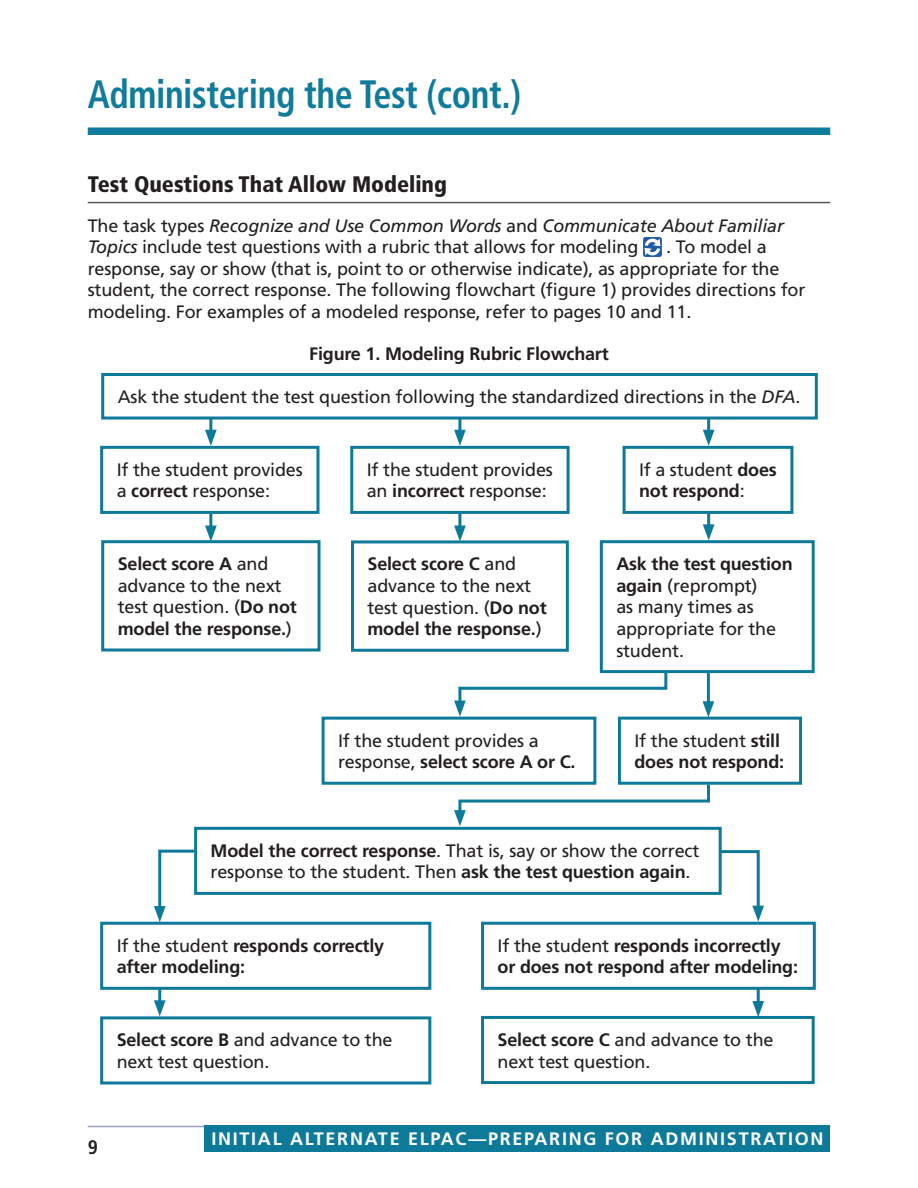
<style>
.page{position:relative;width:918px;height:1188px;background:#fff}
.page>*{position:absolute;margin:0;border:0;box-sizing:border-box;transform-origin:0 0}
.t1{font:700 condensed 39.6px "Frutiger LT Pro";letter-spacing:-.01em;color:#107b9a;scale:.91 1}
.t2{font:900 condensed 22.5px "Frutiger LT Pro";color:#231f20}
.t3{font:700 condensed 19.5px "Frutiger LT Pro";color:#231f20}
.Body_Text{font:18px/21.6px "Frutiger LT Pro";letter-spacing:-.01em;color:#231f20}
.Body_Text-2{font:700 18px/21.6px "Frutiger LT Pro";letter-spacing:-.01em;color:#231f20}
.t4{font:700 18px "Frutiger LT Pro";letter-spacing:.095em;color:#fff}
.Figure_Caption{font:700 18px "Frutiger LT Pro";letter-spacing:-.01em;color:#231f20}
.s1{font-style:italic}
.s2{font-weight:700}
.s3{font-weight:400}
</style>
<div class="page">
<hr style="left:88px;top:1126px;width:742px;height:1px;background:#9a9fc3">
<div style="left:205px;top:1125px;width:625px;height:27px;background:#0d7a9a"></div>
<div style="left:88px;top:128px;width:742px;height:7px;background:#107b9a"></div>
<hr style="left:88px;top:202px;width:742px;height:1px;background:#57585a">
<img style="left:643px;top:238px;width:19px;height:18px">
<div style="left:101px;top:373px;width:717px;height:47px;border:3px solid #0d7a9a"></div>
<hr style="left:209px;top:418px;width:3px;height:17px;background:#0d7a9a">
<svg style="left:205px;top:430px;width:12px;height:16px"></svg>
<div style="left:100px;top:446px;width:219px;height:68px;border:3px solid #0d7a9a"></div>
<hr style="left:209px;top:513px;width:3px;height:18px;background:#0d7a9a">
<svg style="left:205px;top:526px;width:12px;height:14px"></svg>
<div style="left:101px;top:540px;width:220px;height:111px;border:3px solid #0d7a9a"></div>
<hr style="left:458px;top:417px;width:3px;height:18px;background:#0d7a9a">
<svg style="left:454px;top:430px;width:12px;height:16px"></svg>
<div style="left:350px;top:446px;width:220px;height:68px;border:3px solid #0d7a9a"></div>
<hr style="left:458px;top:513px;width:3px;height:18px;background:#0d7a9a">
<svg style="left:454px;top:526px;width:12px;height:14px"></svg>
<div style="left:351px;top:540px;width:218px;height:112px;border:3px solid #0d7a9a"></div>
<hr style="left:707px;top:417px;width:3px;height:18px;background:#0d7a9a">
<svg style="left:703px;top:430px;width:12px;height:16px"></svg>
<div style="left:623px;top:446px;width:170px;height:68px;border:3px solid #0d7a9a"></div>
<hr style="left:707px;top:512px;width:3px;height:18px;background:#0d7a9a">
<svg style="left:703px;top:524px;width:12px;height:16px"></svg>
<div style="left:600px;top:540px;width:215px;height:133px;border:3px solid #0d7a9a"></div>
<svg style="left:454px;top:668px;width:215px;height:49px"></svg>
<div style="left:322px;top:717px;width:274px;height:68px;border:3px solid #0d7a9a"></div>
<hr style="left:707px;top:671px;width:3px;height:36px;background:#0d7a9a">
<svg style="left:703px;top:701px;width:11px;height:16px"></svg>
<div style="left:618px;top:717px;width:184px;height:68px;border:3px solid #0d7a9a"></div>
<svg style="left:454px;top:782px;width:257px;height:44px"></svg>
<div style="left:194px;top:827px;width:528px;height:68px;border:3px solid #0d7a9a"></div>
<svg style="left:154px;top:848px;width:43px;height:74px"></svg>
<div style="left:100px;top:922px;width:331px;height:68px;border:3px solid #0d7a9a"></div>
<hr style="left:158px;top:988px;width:3px;height:18px;background:#0d7a9a">
<svg style="left:154px;top:1000px;width:12px;height:16px"></svg>
<div style="left:100px;top:1016px;width:331px;height:69px;border:3px solid #0d7a9a"></div>
<svg style="left:717px;top:849px;width:47px;height:73px"></svg>
<div style="left:481px;top:922px;width:335px;height:68px;border:3px solid #0d7a9a"></div>
<hr style="left:757px;top:988px;width:3px;height:19px;background:#0d7a9a">
<svg style="left:752px;top:1001px;width:12px;height:15px"></svg>
<div style="left:481px;top:1016px;width:334px;height:68px;border:3px solid #0d7a9a"></div>
<h1 class="t1" style="left:88px;top:71px;width:478px">Administering the Test (cont.)</h1>
<h3 class="t2" style="left:88px;top:171px;width:361px">Test Questions That Allow Modeling</h3>
<p class="Body_Text" style="left:88px;top:215px;width:698px">The task types <span class="s1">Recognize and Use Common Words</span> and <span class="s1">Communicate About Familiar<br>Topics</span> include test questions with a rubric that allows for modeling</p>
<p class="Body_Text" style="left:88px;top:236px;width:719px;text-indent:578px">. To model a response, say or show (that is, point to or otherwise indicate), as appropriate for the student, the correct response. The following flowchart (figure 1) provides directions for modeling. For examples of a modeled response, refer to pages 10 and 11.</p>
<p class="Figure_Caption" style="left:309px;top:343px;width:301px">Figure 1. Modeling Rubric Flowchart</p>
<p class="Body_Text" style="left:118px;top:386px;width:684px">Ask the student the test question following the standardized directions in the <span class="s1">DFA</span>.</p>
<p class="Body_Text" style="left:117px;top:459px;width:188px">If the student provides a <span class="s2">correct</span> response:</p>
<p class="Body_Text-2" style="left:118px;top:553px;width:181px">Select score A <span class="s3">and advance to the next test question. (</span>Do not model the response.<span class="s3">)</span></p>
<p class="Body_Text" style="left:367px;top:459px;width:188px">If the student provides an <span class="s2">incorrect</span> response:</p>
<p class="Body_Text-2" style="left:368px;top:553px;width:181px">Select score C <span class="s3">and advance to the next test question. (</span>Do not model the response.<span class="s3">)</span></p>
<p class="Body_Text-2" style="left:639px;top:459px;width:139px"><span class="s3">If a student</span> does not respond<span class="s3">:</span></p>
<p class="Body_Text" style="left:616px;top:553px;width:178px"><span class="s2">Ask the test question again</span> (reprompt)<br>as many times as appropriate for the student.</p>
<p class="Body_Text" style="left:338px;top:730px;width:239px">If the student provides a response, <span class="s2">select score A or C.</span></p>
<p class="Body_Text-2" style="left:634px;top:730px;width:151px"><span class="s3">If the student</span> still does not respond:</p>
<p class="Body_Text" style="left:211px;top:840px;width:490px"><span class="s2">Model the correct response</span>. That is, say or show the correct response to the student. Then <span class="s2">ask the test question again</span>.</p>
<p class="Body_Text-2" style="left:117px;top:935px;width:269px"><span class="s3">If the student</span> responds correctly after modeling:</p>
<p class="Body_Text" style="left:117px;top:1029px;width:277px"><span class="s2">Select score B</span> and advance to the next test question.</p>
<p class="Body_Text-2" style="left:498px;top:935px;width:302px"><span class="s3">If the student</span> responds incorrectly or does not respond after modeling:</p>
<p class="Body_Text" style="left:498px;top:1029px;width:277px"><span class="s2">Select score C</span> and advance to the next test question.</p>
<p class="t3" style="left:88px;top:1135px;width:12px">9</p>
<p class="t4" style="left:211px;top:1128px;width:614px">INITIAL ALTERNATE ELPAC—PREPARING FOR ADMINISTRATION</p>
</div>
